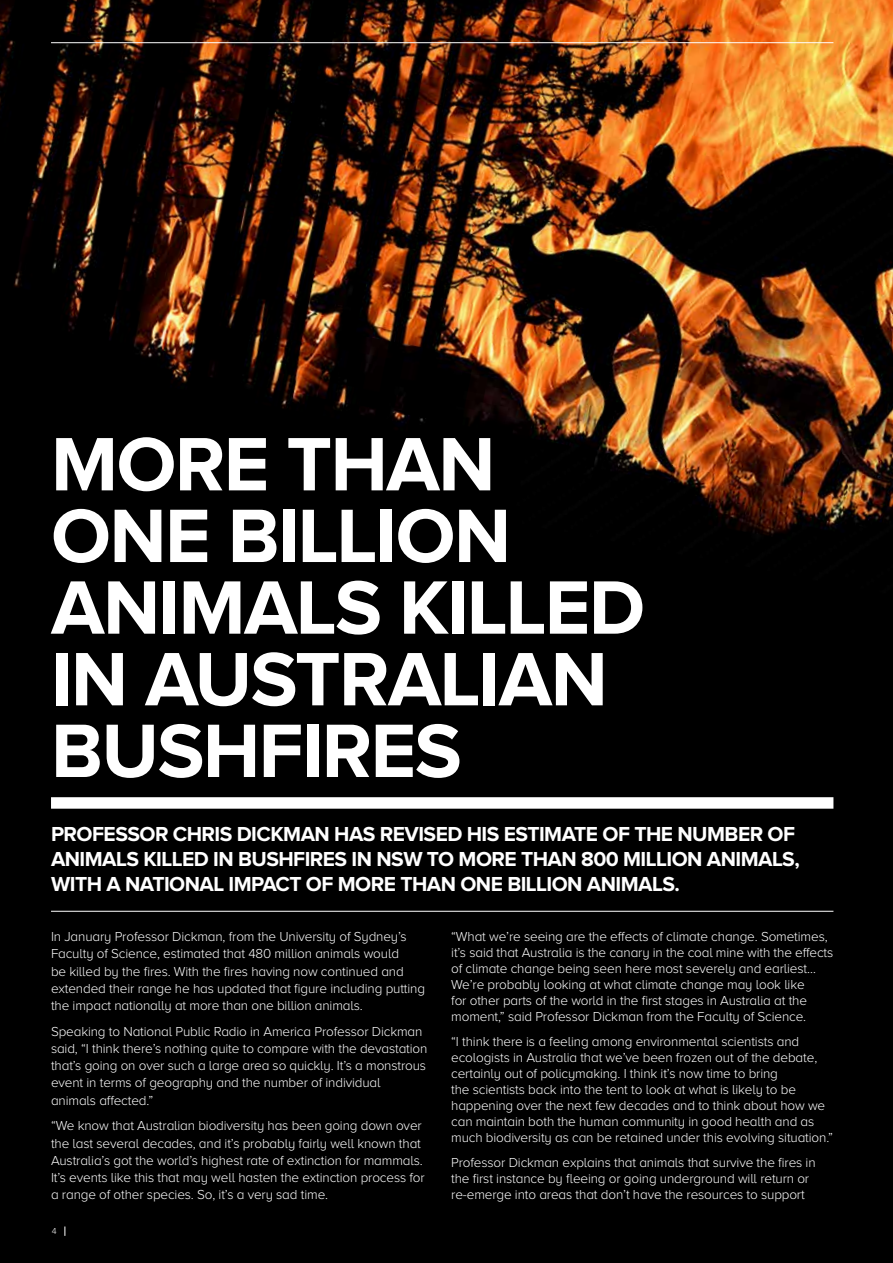
<style>
.page{position:relative;width:893px;height:1263px;background:#000}
.page>*{position:absolute;margin:0;border:0;box-sizing:border-box;transform-origin:0 0}
.t1{font:700 78.45px/71.7px "Proxima Nova A";letter-spacing:-.02em;color:#fff}
.t2{font:700 21px/25.2px "Proxima Nova A";letter-spacing:-.025em;color:#fff}
.t3{font:300 13.5px/16px "Proxima Nova A";letter-spacing:-.01em;color:#fff}
.t4{font:300 9px "Proxima Nova A";color:#fff}
</style>
<div class="page">
<img style="left:0;top:0;width:893px;height:912px">
<hr style="left:51px;top:42px;width:782px;height:1px;background:#fff">
<div style="left:51px;top:797px;width:782px;height:12px;background:#fff"></div>
<hr style="left:51px;top:911px;width:782px;height:1px;background:#fff">
<h1 class="t1" style="left:51px;top:427px;width:596px">MORE THAN<br>ONE BILLION<br>ANIMALS KILLED<br>IN AUSTRALIAN<br>BUSHFIRES</h1>
<h2 class="t2" style="left:51px;top:821px;width:750px">PROFESSOR CHRIS DICKMAN HAS REVISED HIS ESTIMATE OF THE NUMBER OF<br>ANIMALS KILLED IN BUSHFIRES IN NSW TO MORE THAN 800 MILLION ANIMALS,<br>WITH A NATIONAL IMPACT OF MORE THAN ONE BILLION ANIMALS.</h2>
<p class="t3" style="left:51px;top:928px;width:376px;line-height:17.2px">In January Professor Dickman, from the University of Sydney’s Faculty of Science, estimated that 480 million animals would<br>be killed by the fires. With the fires having now continued and extended their range he has updated that figure including putting the impact nationally at more than one billion animals.</p>
<p class="t3" style="left:51px;top:1022px;width:378px;line-height:17.2px">Speaking to National Public Radio in America Professor Dickman said, “I think there’s nothing quite to compare with the devastation that’s going on over such a large area so quickly. It’s a monstrous event in terms of geography and the number of individual animals affected.”</p>
<p class="t3" style="left:51px;top:1117px;width:375px;line-height:17.2px">“We know that Australian biodiversity has been going down over the last several decades, and it’s probably fairly well known that Australia’s got the world’s highest rate of extinction for mammals.<br>It’s events like this that may well hasten the extinction process for a range of other species. So, it’s a very sad time.</p>
<p class="t4" style="left:52px;top:1226px;width:6px">4</p>
<p class="t3" style="left:451px;top:929px;width:384px">“What we’re seeing are the effects of climate change. Sometimes, it’s said that Australia is the canary in the coal mine with the effects of climate change being seen here most severely and earliest… We’re probably looking at what climate change may look like<br>for other parts of the world in the first stages in Australia at the moment,” said Professor Dickman from the Faculty of Science.</p>
<p class="t3" style="left:451px;top:1033px;width:383px">“I think there is a feeling among environmental scientists and ecologists in Australia that we’ve been frozen out of the debate, certainly out of policymaking. I think it’s now time to bring<br>the scientists back into the tent to look at what is likely to be happening over the next few decades and to think about how we can maintain both the human community in good health and as much biodiversity as can be retained under this evolving situation.”</p>
<p class="t3" style="left:451px;top:1154px;width:366px">Professor Dickman explains that animals that survive the fires in the first instance by fleeing or going underground will return or re-emerge into areas that don’t have the resources to support</p>
</div>
